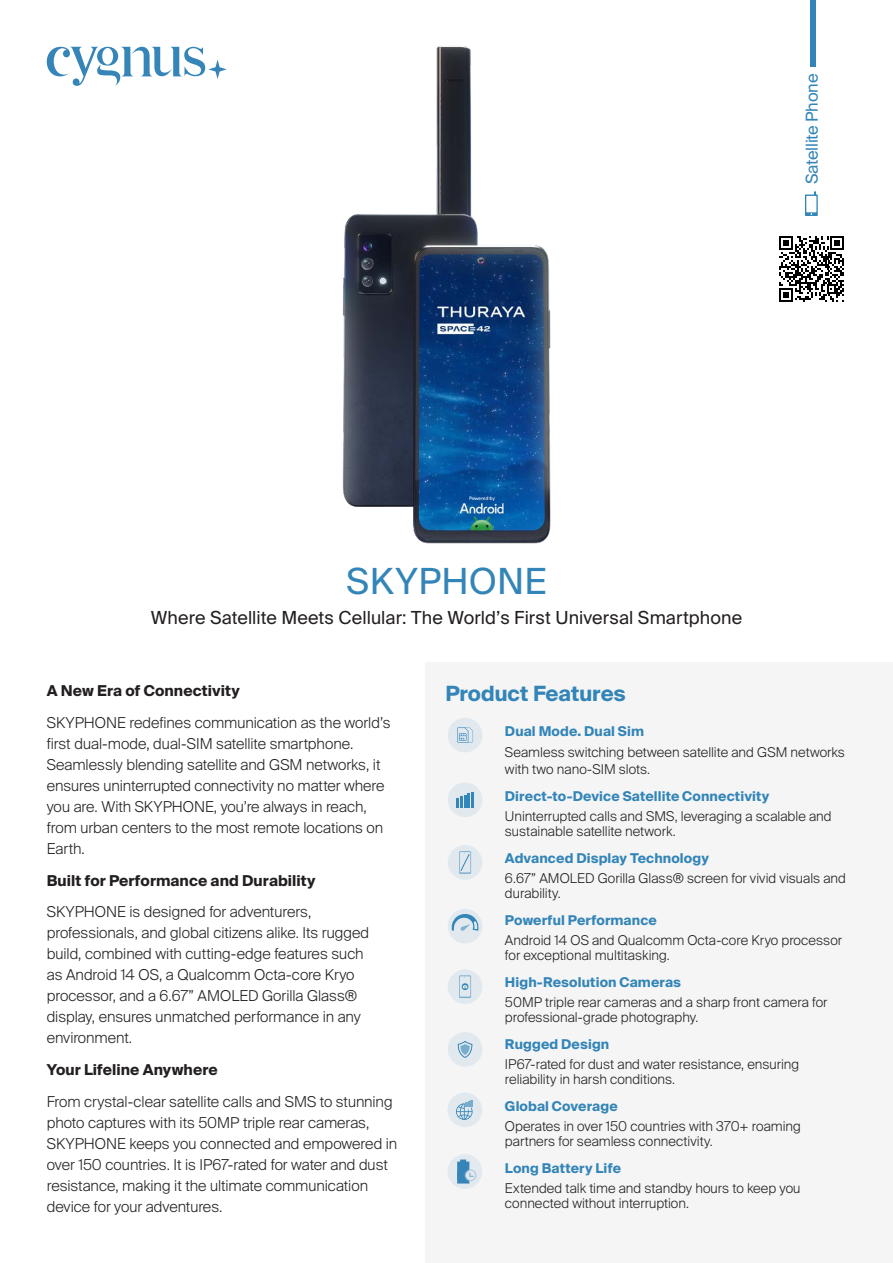
<style>
.page{position:relative;width:893px;height:1263px;background:#fff}
.page>*{position:absolute;margin:0;border:0;box-sizing:border-box;transform-origin:0 0}
.t1{font:36px "Suisse Int'l";letter-spacing:.005em;color:#3385b8}
.t2{font:700 21px "Suisse Intl";color:#3385b8}
.t3{font:18px "Suisse Int'l";letter-spacing:.005em;color:#231f20}
.t4{font:16.5px "Suisse Int'l";letter-spacing:-.01em;color:#3385b8}
.t5{font:300 15px/21px "Suisse Intl";color:#231f20}
.t6{font:700 15px "Suisse Intl";letter-spacing:.005em;color:#231f20}
.Features_Text{font:300 13.5px/15px "Suisse Intl";letter-spacing:.005em;color:#231f20}
.Features_Heading{font:700 13.5px "Suisse Intl";letter-spacing:.01em;color:#3385b8}
</style>
<div class="page">
<div style="left:425px;top:663px;width:468px;height:600px;background:#f5f5f6"></div>
<div style="left:448px;top:782px;width:34px;height:35px;background:#e1e9ef;border-radius:50%"></div>
<svg style="left:457px;top:792px;width:16px;height:16px"></svg>
<div style="left:448px;top:845px;width:34px;height:35px;background:#e1e9ef;border-radius:50%"></div>
<svg style="left:459px;top:851px;width:12px;height:23px"></svg>
<div style="left:448px;top:718px;width:34px;height:34px;background:#e1e9ef;border-radius:50%"></div>
<svg style="left:457px;top:727px;width:16px;height:16px"></svg>
<div style="left:448px;top:909px;width:34px;height:34px;background:#e1e9ef;border-radius:50%"></div>
<svg style="left:451px;top:914px;width:28px;height:17px"></svg>
<div style="left:448px;top:969px;width:34px;height:35px;background:#e1e9ef;border-radius:50%"></div>
<svg style="left:459px;top:975px;width:12px;height:23px"></svg>
<div style="left:448px;top:1032px;width:34px;height:35px;background:#e1e9ef;border-radius:50%"></div>
<svg style="left:457px;top:1041px;width:16px;height:17px"></svg>
<div style="left:447px;top:1092px;width:35px;height:35px;background:#e1e9ef;border-radius:50%"></div>
<svg style="left:456px;top:1100px;width:17px;height:20px"></svg>
<div style="left:447px;top:1154px;width:35px;height:35px;background:#e2e9ef;border-radius:50%"></div>
<svg style="left:457px;top:1159px;width:20px;height:24px"></svg>
<svg style="left:47px;top:47px;width:180px;height:39px"></svg>
<div style="left:810px;top:0;width:6px;height:67px;background:#3385b8"></div>
<svg style="left:805px;top:191px;width:13px;height:25px"></svg>
<img style="left:342px;top:46px;width:209px;height:498px">
<svg style="left:779px;top:236px;width:65px;height:66px"></svg>
<p class="t4" style="left:802px;top:184px;width:112px;rotate:-90deg">Satellite Phone</p>
<p class="t1" style="left:346px;top:561px;width:202px">SKYPHONE</p>
<p class="t3" style="left:151px;top:608px;width:593px">Where Satellite Meets Cellular: The World’s First Universal Smartphone</p>
<p class="t6" style="left:47px;top:682px;width:195px">A New Era of Connectivity</p>
<p class="t5" style="left:47px;top:712px;width:345px">SKYPHONE redefines communication as the world’s first dual-mode, dual-SIM satellite smartphone.<br>Seamlessly blending satellite and GSM networks, it ensures uninterrupted connectivity no matter where you are. With SKYPHONE, you’re always in reach, from urban centers to the most remote locations on Earth.</p>
<p class="t6" style="left:47px;top:872px;width:270px">Built for Performance and Durability</p>
<p class="t5" style="left:47px;top:902px;width:324px">SKYPHONE is designed for adventurers, professionals, and global citizens alike. Its rugged build, combined with cutting-edge features such as Android 14 OS, a Qualcomm Octa-core Kryo processor, and a 6.67” AMOLED Gorilla Glass® display, ensures unmatched performance in any environment.</p>
<p class="t6" style="left:47px;top:1061px;width:173px">Your Lifeline Anywhere</p>
<p class="t5" style="left:47px;top:1091px;width:352px">From crystal-clear satellite calls and SMS to stunning photo captures with its 50MP triple rear cameras, SKYPHONE keeps you connected and empowered in over 150 countries. It is IP67-rated for water and dust resistance, making it the ultimate communication device for your adventures.</p>
<p class="t2" style="left:445px;top:681px;width:182px">Product Features</p>
<p class="Features_Heading" style="left:505px;top:724px;width:141px">Dual Mode. Dual Sim</p>
<p class="Features_Text" style="left:505px;top:744px;width:341px;line-height:16.5px">Seamless switching between satellite and GSM networks with two nano-SIM slots.</p>
<p class="Features_Heading" style="left:505px;top:789px;width:266px">Direct-to-Device Satellite Connectivity</p>
<p class="Features_Text" style="left:505px;top:808px;width:328px">Uninterrupted calls and SMS, leveraging a scalable and sustainable satellite network.</p>
<p class="Features_Heading" style="left:505px;top:851px;width:206px">Advanced Display Technology</p>
<p class="Features_Text" style="left:505px;top:870px;width:343px">6.67” AMOLED Gorilla Glass® screen for vivid visuals and durability.</p>
<p class="Features_Heading" style="left:505px;top:913px;width:153px">Powerful Performance</p>
<p class="Features_Text" style="left:505px;top:932px;width:339px">Android 14 OS and Qualcomm Octa-core Kryo processor for exceptional multitasking.</p>
<p class="Features_Heading" style="left:505px;top:975px;width:178px">High-Resolution Cameras</p>
<p class="Features_Text" style="left:505px;top:994px;width:324px">50MP triple rear cameras and a sharp front camera for professional-grade photography.</p>
<p class="Features_Heading" style="left:505px;top:1037px;width:106px">Rugged Design</p>
<p class="Features_Text" style="left:505px;top:1056px;width:296px">IP67-rated for dust and water resistance, ensuring reliability in harsh conditions.</p>
<p class="Features_Heading" style="left:505px;top:1099px;width:114px">Global Coverage</p>
<p class="Features_Text" style="left:505px;top:1118px;width:297px">Operates in over 150 countries with 370+ roaming partners for seamless connectivity.</p>
<p class="Features_Heading" style="left:505px;top:1161px;width:118px">Long Battery Life</p>
<p class="Features_Text" style="left:505px;top:1180px;width:297px">Extended talk time and standby hours to keep you connected without interruption.</p>
</div>
